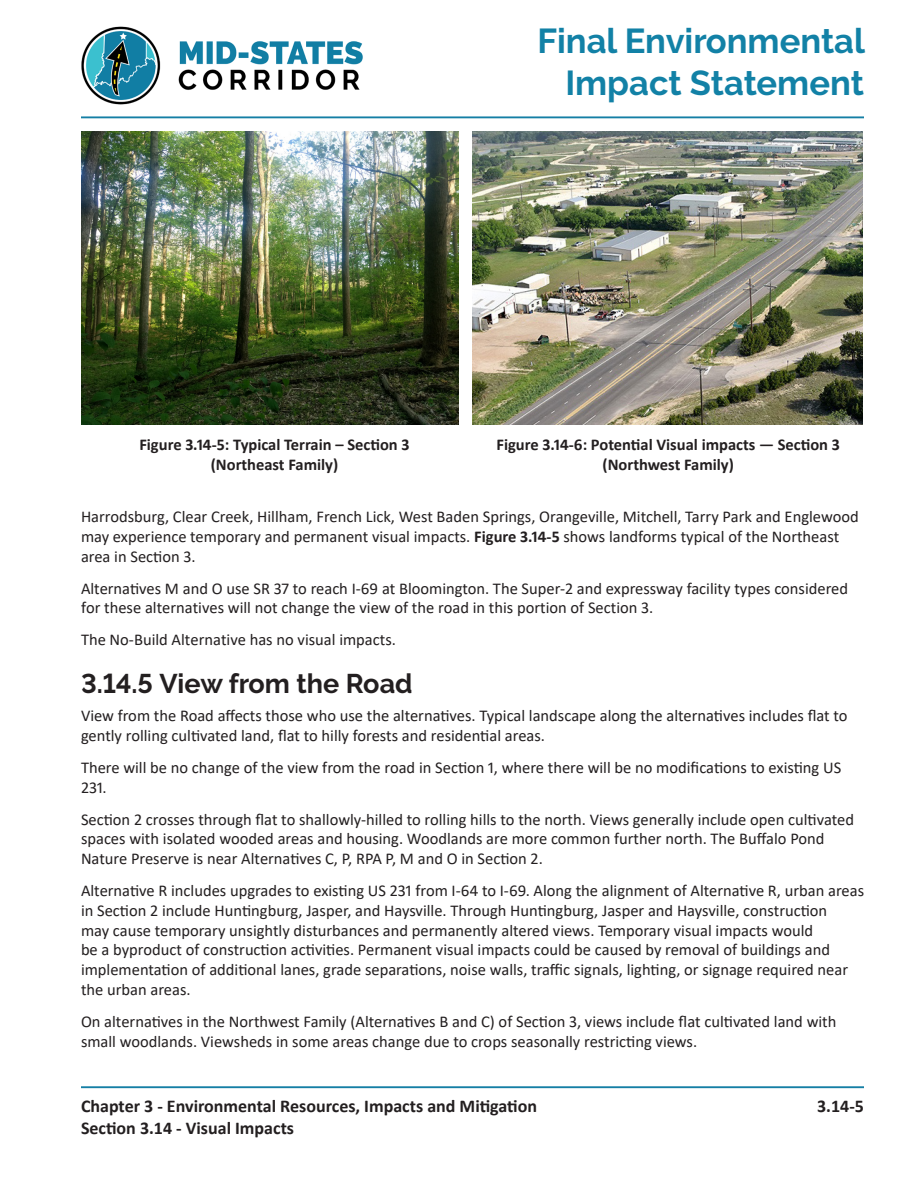
<style>
.page{position:relative;width:918px;height:1188px;background:#fff}
.page>*{position:absolute;margin:0;border:0;box-sizing:border-box;transform-origin:0 0}
.t1{font:700 34.5px/41.4px "Raleway";color:#1281a6;text-align:right}
.Body_Copy{font:700 27px "Raleway";color:#231f20}
.t2{font:700 18px/21.6px "Calibri";color:#231f20}
.Body_Copy-2{font:16.5px/19.8px "Calibri";color:#231f20}
.Figures{font:700 16.5px/19.8px "Calibri";color:#231f20;text-align:center}
.s1{font-weight:700}
</style>
<div class="page">
<img style="left:81px;top:26px;width:282px;height:79px">
<hr style="left:81px;top:1086px;width:783px;height:2px;background:#157fa5">
<hr style="left:81px;top:116px;width:783px;height:2px;background:#157fa5">
<img style="left:81px;top:132px;width:378px;height:292px">
<img style="left:472px;top:132px;width:390px;height:292px">
<h1 class="t1" style="left:537px;top:21px;width:329px">Final Environmental<br>Impact Statement</h1>
<p class="Figures" style="left:139px;top:434px;width:272px">Figure 3.14-5: Typical Terrain – Section 3 (Northeast Family)</p>
<p class="Figures" style="left:497px;top:434px;width:345px">Figure 3.14-6: Potential Visual impacts — Section 3 (Northwest Family)</p>
<p class="Body_Copy-2" style="left:81px;top:506px;width:779px">Harrodsburg, Clear Creek, Hillham, French Lick, West Baden Springs, Orangeville, Mitchell, Tarry Park and Englewood may experience temporary and permanent visual impacts. <span class="s1">Figure 3.14-5</span> shows landforms typical of the Northeast area in Section 3.</p>
<p class="Body_Copy-2" style="left:81px;top:578px;width:769px">Alternatives M and O use SR 37 to reach I-69 at Bloomington. The Super-2 and expressway facility types considered for these alternatives will not change the view of the road in this portion of Section 3.</p>
<p class="Body_Copy-2" style="left:81px;top:629px;width:316px">The No-Build Alternative has no visual impacts.</p>
<p class="Body_Copy" style="left:81px;top:668px;width:333px">3.14.5 View from the Road</p>
<p class="Body_Copy-2" style="left:81px;top:706px;width:768px">View from the Road affects those who use the alternatives. Typical landscape along the alternatives includes flat to gently rolling cultivated land, flat to hilly forests and residential areas.</p>
<p class="Body_Copy-2" style="left:81px;top:757px;width:762px">There will be no change of the view from the road in Section 1, where there will be no modifications to existing US<br>231.</p>
<p class="Body_Copy-2" style="left:81px;top:809px;width:775px">Section 2 crosses through flat to shallowly-hilled to rolling hills to the north. Views generally include open cultivated spaces with isolated wooded areas and housing. Woodlands are more common further north. The Buffalo Pond<br>Nature Preserve is near Alternatives C, P, RPA P, M and O in Section 2.</p>
<p class="Body_Copy-2" style="left:81px;top:880px;width:785px">Alternative R includes upgrades to existing US 231 from I-64 to I-69. Along the alignment of Alternative R, urban areas in Section 2 include Huntingburg, Jasper, and Haysville. Through Huntingburg, Jasper and Haysville, construction<br>may cause temporary unsightly disturbances and permanently altered views. Temporary visual impacts would<br>be a byproduct of construction activities. Permanent visual impacts could be caused by removal of buildings and implementation of additional lanes, grade separations, noise walls, traffic signals, lighting, or signage required near the urban areas.</p>
<p class="Body_Copy-2" style="left:81px;top:1011px;width:757px">On alternatives in the Northwest Family (Alternatives B and C) of Section 3, views include flat cultivated land with small woodlands. Viewsheds in some areas change due to crops seasonally restricting views.</p>
<p class="t2" style="left:81px;top:1095px;width:458px">Chapter 3 - Environmental Resources, Impacts and Mitigation<br>Section 3.14 - Visual Impacts</p>
<p class="t2" style="left:817px;top:1095px;width:48px">3.14-5</p>
</div>
